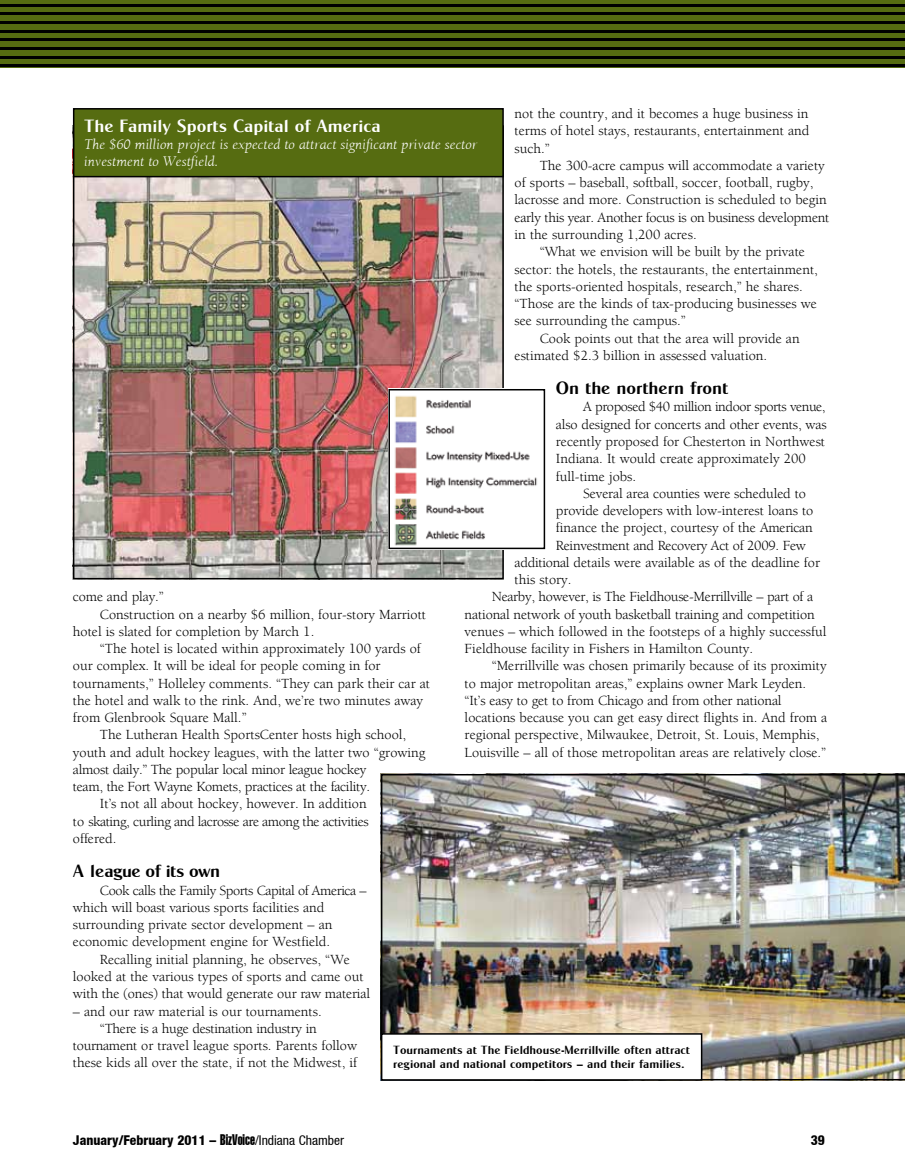
<style>
.page{position:relative;width:905px;height:1175px;background:#fff}
.page>*{position:absolute;margin:0;border:0;box-sizing:border-box;transform-origin:0 0}
.t1{font:18px "Cg Globe Gothic Bd";color:#fff}
.t2{font:18px "Cg Globe Gothic Bd";color:#000}
.t3{font:18px "Cg Globe Gothic Bd";letter-spacing:-.03em;color:#000}
.t4{font:italic 15px/17.2px "Berkeley";color:#fff}
.t5{font:14.25px/17.2px "Berkeley";color:#000}
.t6{font:14.25px "Berkeley";letter-spacing:-.02em;color:#000}
.t7{font:14.25px "Berkeley";letter-spacing:-.03em;color:#000}
.t8{font:800 condensed 13.5px "Helvetica Neue";color:#000}
.t9{font:12px/14.4px "Cg Globe Gothic Bd";color:#000}
.s1{font-family:"Helvetica Extra Compressed";font-weight:400;font-stretch:normal;font-size:15px}
.s2{font-weight:400}
</style>
<div class="page">
<div style="left:0;top:0;width:904px;height:68px;background:#566c11"></div>
<hr style="left:0;top:4px;width:904px;height:2px;background:#000">
<hr style="left:0;top:12px;width:904px;height:3px;background:#000">
<hr style="left:0;top:21px;width:904px;height:3px;background:#000">
<hr style="left:0;top:30px;width:904px;height:2px;background:#000">
<hr style="left:0;top:38px;width:904px;height:3px;background:#000">
<hr style="left:0;top:47px;width:904px;height:3px;background:#000">
<hr style="left:0;top:56px;width:904px;height:2px;background:#000">
<hr style="left:0;top:64px;width:904px;height:3px;background:#000">
<img style="left:381px;top:774px;width:523px;height:306px">
<img style="left:76px;top:177px;width:425px;height:399px">
<div style="left:74px;top:109px;width:429px;height:68px;background:#566c11"></div>
<div style="left:73px;top:108px;width:431px;height:69px;border:2px solid #000"></div>
<img style="left:391px;top:392px;width:146px;height:154px">
<div style="left:388px;top:389px;width:157px;height:160px;border:2px solid #000"></div>
<div style="left:381px;top:1034px;width:320px;height:45px;background:#fff"></div>
<div style="left:381px;top:1033px;width:321px;height:47px;border:2px solid #000"></div>
<p class="t5" style="left:514px;top:105px;width:296px;text-align:justify">not the country, and it becomes a huge business in terms of hotel stays, restaurants, entertainment and such.”</p>
<p class="t5" style="left:539px;top:157px;width:286px">The 300-acre campus will accommodate a variety</p>
<p class="t5" style="left:514px;top:174px;width:300px">of sports – baseball, softball, soccer, football, rugby,</p>
<p class="t5" style="left:514px;top:192px;width:314px">lacrosse and more. Construction is scheduled to begin</p>
<p class="t6" style="left:514px;top:210px;width:316px">early this year. Another focus is on business development</p>
<p class="t5" style="left:514px;top:226px;width:183px">in the surrounding 1,200 acres.</p>
<p class="t5" style="left:539px;top:243px;width:267px">“What we envision will be built by the private</p>
<p class="t5" style="left:514px;top:261px;width:305px">sector: the hotels, the restaurants, the entertainment,</p>
<p class="t5" style="left:514px;top:278px;width:290px">the sports-oriented hospitals, research,” he shares.</p>
<p class="t5" style="left:514px;top:295px;width:304px">“Those are the kinds of tax-producing businesses we</p>
<p class="t5" style="left:514px;top:312px;width:173px">see surrounding the campus.”</p>
<p class="t5" style="left:539px;top:330px;width:261px">Cook points out that the area will provide an</p>
<p class="t5" style="left:514px;top:347px;width:254px">estimated $2.3 billion in assessed valuation.</p>
<p class="t2" style="left:556px;top:377px;width:174px">On the northern front</p>
<p class="t5" style="left:556px;top:399px;width:272px;text-indent:27px">A proposed $40 million indoor sports venue, also designed for concerts and other events, was recently proposed for Chesterton in Northwest Indiana. It would create approximately 200 full-time jobs.</p>
<p class="t5" style="left:583px;top:485px;width:224px">Several area counties were scheduled to</p>
<p class="t5" style="left:556px;top:502px;width:259px">provide developers with low-interest loans to</p>
<p class="t5" style="left:556px;top:519px;width:258px">finance the project, courtesy of the American</p>
<p class="t6" style="left:556px;top:537px;width:251px">Reinvestment and Recovery Act of 2009. Few</p>
<p class="t5" style="left:514px;top:554px;width:307px">additional details were available as of the deadline for</p>
<p class="t5" style="left:514px;top:571px;width:58px">this story.</p>
<p class="t6" style="left:491px;top:589px;width:323px">Nearby, however, is The Fieldhouse-Merrillville – part of a</p>
<p class="t5" style="left:464px;top:606px;width:351px">national network of youth basketball training and competition</p>
<p class="t5" style="left:464px;top:623px;width:363px">venues – which followed in the footsteps of a highly successful</p>
<p class="t5" style="left:464px;top:640px;width:290px">Fieldhouse facility in Fishers in Hamilton County.</p>
<p class="t5" style="left:491px;top:657px;width:336px">“Merrillville was chosen primarily because of its proximity</p>
<p class="t5" style="left:464px;top:675px;width:343px">to major metropolitan areas,” explains owner Mark Leyden.</p>
<p class="t5" style="left:464px;top:692px;width:318px">“It’s easy to get to from Chicago and from other national</p>
<p class="t5" style="left:464px;top:709px;width:364px">locations because you can get easy direct flights in. And from a</p>
<p class="t5" style="left:464px;top:726px;width:356px">regional perspective, Milwaukee, Detroit, St. Louis, Memphis,</p>
<p class="t5" style="left:464px;top:744px;width:363px">Louisville – all of those metropolitan areas are relatively close.”</p>
<p class="t1" style="left:84px;top:115px;width:298px">The Family Sports Capital of America</p>
<p class="t4" style="left:84px;top:136px;width:395px">The $60 million project is expected to attract significant private sector investment to Westfield.</p>
<p class="t5" style="left:73px;top:588px;width:92px">come and play.”</p>
<p class="t5" style="left:100px;top:606px;width:328px">Construction on a nearby $6 million, four-story Marriott</p>
<p class="t5" style="left:73px;top:623px;width:243px">hotel is slated for completion by March 1.</p>
<p class="t5" style="left:100px;top:640px;width:322px">“The hotel is located within approximately 100 yards of</p>
<p class="t5" style="left:73px;top:657px;width:309px">our complex. It will be ideal for people coming in for</p>
<p class="t5" style="left:73px;top:675px;width:358px">tournaments,” Holleley comments. “They can park their car at</p>
<p class="t5" style="left:73px;top:692px;width:352px">the hotel and walk to the rink. And, we’re two minutes away</p>
<p class="t5" style="left:73px;top:709px;width:175px">from Glenbrook Square Mall.”</p>
<p class="t5" style="left:100px;top:726px;width:308px">The Lutheran Health SportsCenter hosts high school,</p>
<p class="t5" style="left:73px;top:744px;width:354px">youth and adult hockey leagues, with the latter two “growing</p>
<p class="t6" style="left:73px;top:762px;width:295px">almost daily.” The popular local minor league hockey</p>
<p class="t6" style="left:73px;top:779px;width:299px">team, the Fort Wayne Komets, practices at the facility.</p>
<p class="t5" style="left:100px;top:795px;width:268px">It’s not all about hockey, however. In addition</p>
<p class="t7" style="left:73px;top:813px;width:297px">to skating, curling and lacrosse are among the activities</p>
<p class="t5" style="left:73px;top:830px;width:45px">offered.</p>
<p class="t3" style="left:73px;top:860px;width:149px">A league of its own</p>
<p class="t5" style="left:73px;top:882px;width:295px;text-indent:27px">Cook calls the Family Sports Capital of America – which will boast various sports facilities and surrounding private sector development – an economic development engine for Westfield.</p>
<p class="t5" style="left:73px;top:951px;width:299px;text-align:center">Recalling initial planning, he observes, “We<br>looked at the various types of sports and came out with the (ones) that would generate our raw material</p>
<p class="t5" style="left:73px;top:1002px;width:250px">– and our raw material is our tournaments.</p>
<p class="t6" style="left:100px;top:1020px;width:218px">“There is a huge destination industry in</p>
<p class="t5" style="left:73px;top:1037px;width:286px">tournament or travel league sports. Parents follow</p>
<p class="t5" style="left:73px;top:1054px;width:286px">these kids all over the state, if not the Midwest, if</p>
<p class="t9" style="left:393px;top:1042px;width:298px">Tournaments at The Fieldhouse-Merrillville often attract regional and national competitors – and their families.</p>
<p class="t8" style="left:73px;top:1132px;width:272px">January/February 2011 – <span class="s1">BizVoice</span><span class="s2">/Indiana Chamber</span></p>
<p class="t8" style="left:810px;top:1132px;width:16px">39</p>
</div>
